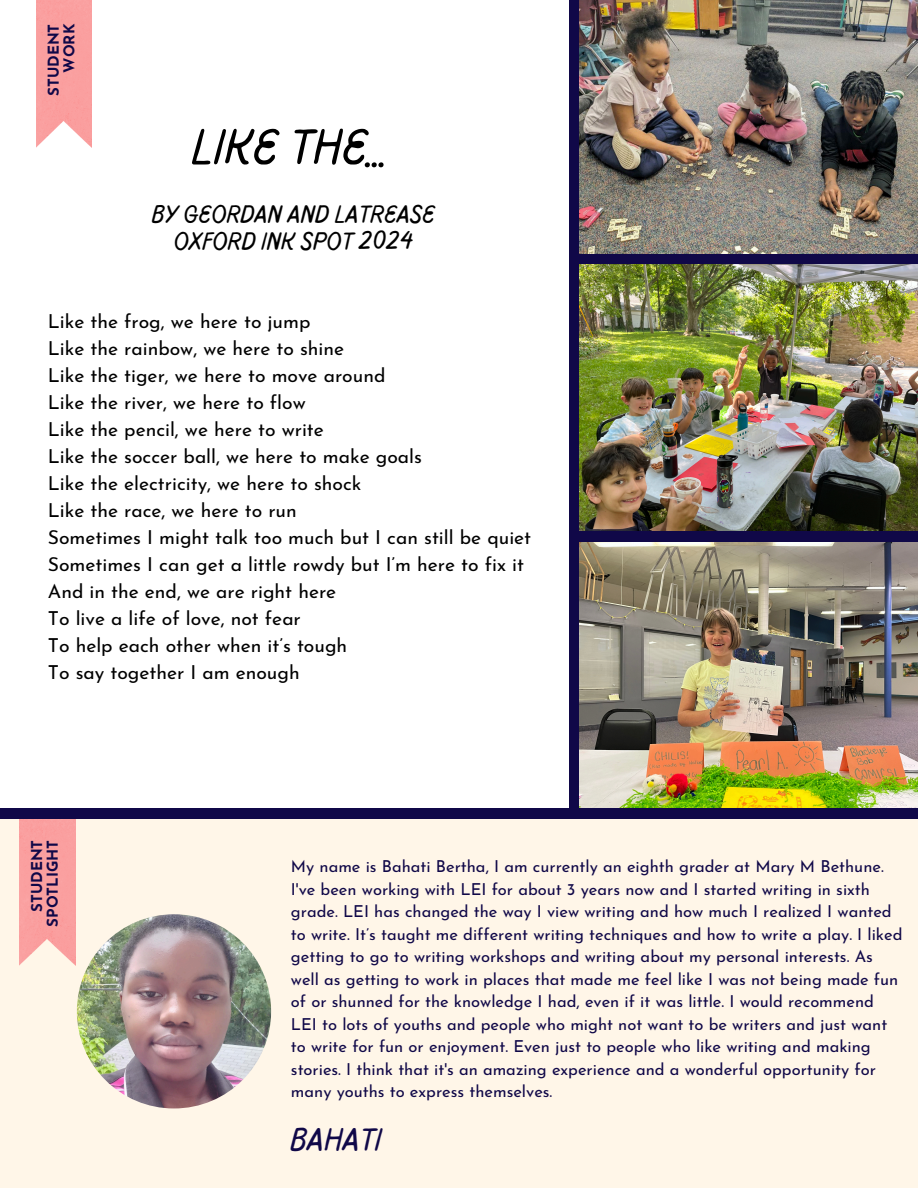
<style>
.page{position:relative;width:918px;height:1188px;background:#100848}
.page>*{position:absolute;margin:0;border:0;box-sizing:border-box;transform-origin:0 0}
.t1{font:100 51.45px "Pluma";color:#000}
.t2{font:100 33px "Pluma";color:#100848}
.t3{font:100 25.5px/27px "Pluma";color:#000;text-align:center}
.t4{font:19.35px/27px "Josefin Sans";color:#000}
.t5{font:16.5px/22.5px "Josefin Sans";color:#100848}
.t6{font:700 15px/15.8px "Josefin Sans";color:#100848;text-align:right}
</style>
<div class="page">
<img style="left:580px;top:542px;width:338px;height:266px">
<img style="left:580px;top:264px;width:338px;height:267px">
<img style="left:580px;top:0;width:338px;height:253px">
<div style="left:0;top:0;width:569px;height:807px;background:#fff"></div>
<div style="left:0;top:820px;width:918px;height:368px;background:#fff6e8"></div>
<img style="left:37px;top:0;width:55px;height:147px">
<img style="left:77px;top:914px;width:194px;height:194px;border-radius:50%">
<img style="left:20px;top:820px;width:55px;height:145px">
<h5 class="t6" style="left:47px;top:96px;width:73px;rotate:-90deg">STUDENT<br>WORK</h5>
<p class="t1" style="left:193px;top:124px;width:198px">LIKE THE...</p>
<p class="t3" style="left:152px;top:202px;width:285px">BY GEORDAN AND LATREASE<br>OXFORD INK SPOT 2024</p>
<h4 class="t4" style="left:48px;top:309px;width:485px">Like the frog, we here to jump<br>Like the rainbow, we here to shine<br>Like the tiger, we here to move around<br>Like the river, we here to flow<br>Like the pencil, we here to write<br>Like the soccer ball, we here to make goals<br>Like the electricity, we here to shock<br>Like the race, we here to run<br>Sometimes I might talk too much but I can still be quiet Sometimes I can get a little rowdy but I’m here to fix it And in the end, we are right here<br>To live a life of love, not fear<br>To help each other when it’s tough<br>To say together I am enough</h4>
<h2 class="t6" style="left:31px;top:927px;width:88px;rotate:-90deg">STUDENT<br>SPOTLIGHT</h2>
<p class="t5" style="left:291px;top:857px;width:613px">My name is Bahati Bertha, I am currently an eighth grader at Mary M Bethune.<br>I've been working with LEI for about 3 years now and I started writing in sixth grade. LEI has changed the way I view writing and how much I realized I wanted to write. It’s taught me different writing techniques and how to write a play. I liked getting to go to writing workshops and writing about my personal interests. As well as getting to work in places that made me feel like I was not being made fun of or shunned for the knowledge I had, even if it was little. I would recommend LEI to lots of youths and people who might not want to be writers and just want to write for fun or enjoyment. Even just to people who like writing and making stories. I think that it's an amazing experience and a wonderful opportunity for many youths to express themselves.</p>
<p class="t2" style="left:291px;top:1124px;width:93px">BAHATI</p>
</div>
